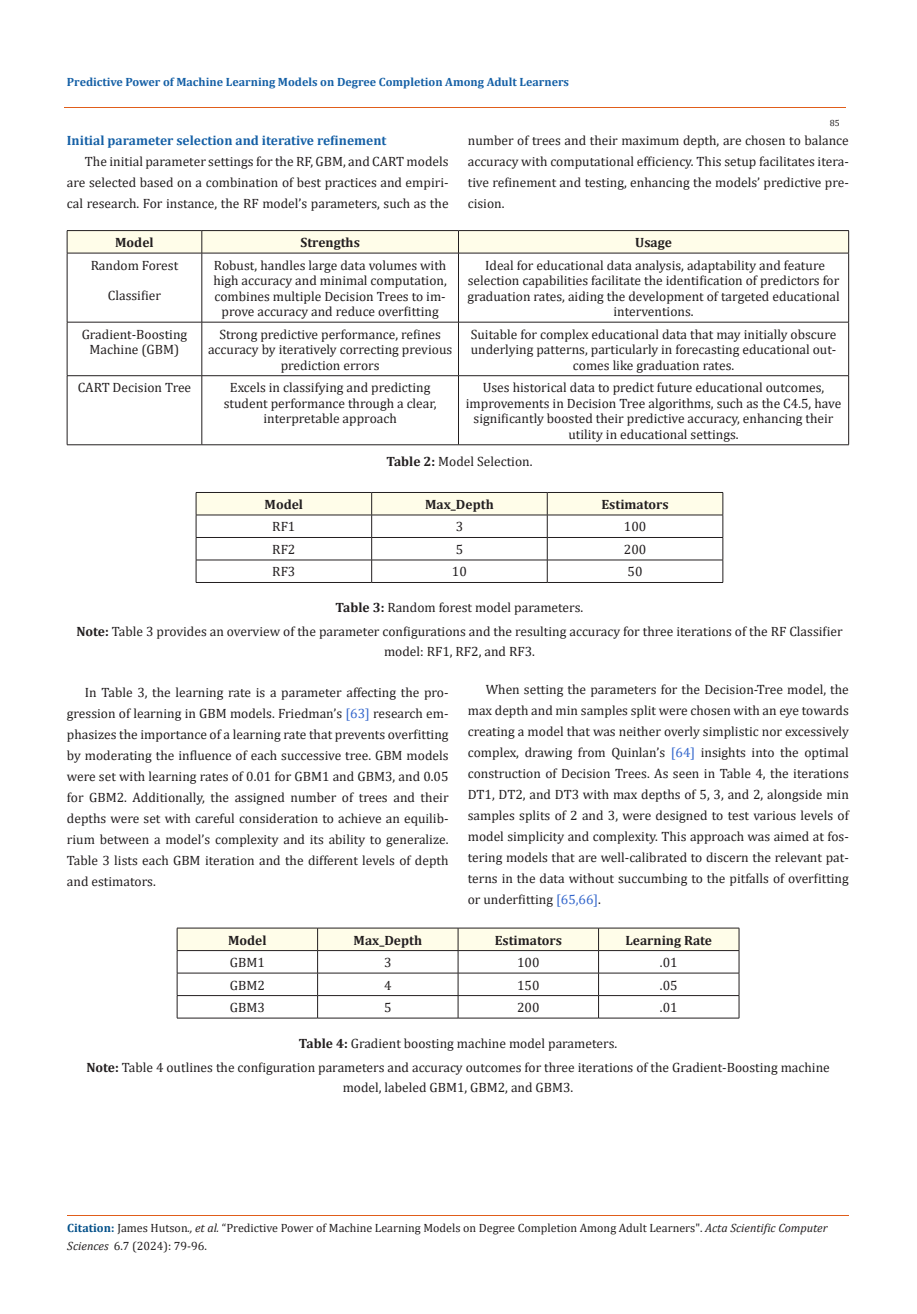
<style>
.page{position:relative;width:917px;height:1314px;background:#fff}
.page>*{position:absolute;margin:0;border:0;box-sizing:border-box;transform-origin:0 0}
.t1{font:13.5px/21px "Cambria";color:#231f20;text-align:center}
.t2{font:700 13.5px "Cambria";color:#231f20}
.t3{font:700 13.5px "Cambria";color:#1560a6}
.t4{font:12px/18px "Cambria";color:#231f20}
.t5{font:700 12px "Cambria";color:#1560a6}
.t6{font:9px "Cambria";color:#231f20}
.s1{font-weight:700}
.s2{color:#36c}
.s3{font-weight:700;color:#035089}
.s4{font-style:italic}
</style>
<div class="page">
<hr style="left:67px;top:230px;width:135px;height:1px;background:#231f20">
<hr style="left:202px;top:230px;width:256px;height:1px;background:#231f20">
<hr style="left:458px;top:230px;width:390px;height:1px;background:#231f20">
<svg style="left:67px;top:231px;width:782px;height:22px;background:#f9f7e3"></svg>
<hr style="left:67px;top:253px;width:135px;height:1px;background:#231f20">
<hr style="left:67px;top:253px;width:1px;height:69px;background:#231f20">
<hr style="left:202px;top:253px;width:256px;height:1px;background:#231f20">
<hr style="left:201px;top:253px;width:1px;height:69px;background:#231f20">
<hr style="left:458px;top:253px;width:390px;height:1px;background:#231f20">
<hr style="left:458px;top:253px;width:1px;height:69px;background:#231f20">
<hr style="left:848px;top:253px;width:1px;height:69px;background:#231f20">
<hr style="left:67px;top:322px;width:135px;height:1px;background:#231f20">
<hr style="left:67px;top:322px;width:1px;height:54px;background:#231f20">
<hr style="left:202px;top:322px;width:256px;height:1px;background:#231f20">
<hr style="left:201px;top:322px;width:1px;height:54px;background:#231f20">
<hr style="left:458px;top:322px;width:390px;height:1px;background:#231f20">
<hr style="left:458px;top:322px;width:1px;height:54px;background:#231f20">
<hr style="left:848px;top:322px;width:1px;height:54px;background:#231f20">
<hr style="left:67px;top:375px;width:135px;height:1px;background:#231f20">
<hr style="left:67px;top:376px;width:1px;height:69px;background:#231f20">
<hr style="left:202px;top:375px;width:256px;height:1px;background:#231f20">
<hr style="left:201px;top:376px;width:1px;height:69px;background:#231f20">
<hr style="left:458px;top:375px;width:390px;height:1px;background:#231f20">
<hr style="left:458px;top:376px;width:1px;height:69px;background:#231f20">
<hr style="left:848px;top:376px;width:1px;height:69px;background:#231f20">
<hr style="left:67px;top:445px;width:135px;height:1px;background:#231f20">
<hr style="left:202px;top:445px;width:256px;height:1px;background:#231f20">
<hr style="left:458px;top:445px;width:390px;height:1px;background:#231f20">
<svg style="left:196px;top:492px;width:527px;height:90px"></svg>
<hr style="left:196px;top:582px;width:175px;height:1px;background:#231f20">
<hr style="left:371px;top:582px;width:176px;height:1px;background:#231f20">
<hr style="left:547px;top:582px;width:176px;height:1px;background:#231f20">
<svg style="left:177px;top:928px;width:562px;height:90px"></svg>
<hr style="left:177px;top:1018px;width:140px;height:1px;background:#231f20">
<hr style="left:317px;top:1018px;width:141px;height:1px;background:#231f20">
<hr style="left:458px;top:1018px;width:140px;height:1px;background:#231f20">
<hr style="left:598px;top:1018px;width:141px;height:1px;background:#231f20">
<hr style="left:64px;top:108px;width:781px;height:1px;background:#e05d1a">
<hr style="left:67px;top:1215px;width:781px;height:1px;background:#e05d1a">
<p class="t5" style="left:67px;top:73px;width:503px">Predictive Power of Machine Learning Models on Degree Completion Among Adult Learners</p>
<p class="t6" style="left:829px;top:118px;width:11px">85</p>
<p class="t3" style="left:67px;top:131px;width:321px">Initial parameter selection and iterative refinement</p>
<p class="t1" style="left:67px;top:151px;width:383px;text-align:justify;text-indent:18px">The initial parameter settings for the RF, GBM, and CART models are selected based on a combination of best practices and empiri&shy;cal research. For instance, the RF model’s parameters, such as the</p>
<p class="t2" style="left:115px;top:233px;width:40px">Model</p>
<p class="t2" style="left:300px;top:233px;width:61px">Strengths</p>
<p class="t2" style="left:635px;top:233px;width:38px">Usage</p>
<p class="t1" style="left:91px;top:254px;width:89px">Random Forest</p>
<p class="t1" style="left:108px;top:285px;width:55px">Classifier</p>
<p class="t1" style="left:468px;top:130px;width:382px;text-align:justify">number of trees and their maximum depth, are chosen to balance accuracy with computational efficiency. This setup facilitates itera&shy;tive refinement and testing, enhancing the models’ predictive pre&shy;cision.</p>
<p class="t1" style="left:213px;top:257px;width:235px;line-height:15.5px">Robust, handles large data volumes with high accuracy and minimal computation, combines multiple Decision Trees to im&shy;prove accuracy and reduce overfitting</p>
<p class="t1" style="left:467px;top:257px;width:374px;line-height:15.5px">Ideal for educational data analysis, adaptability and feature selection capabilities facilitate the identification of predictors for graduation rates, aiding the development of targeted educational interventions.</p>
<p class="t1" style="left:82px;top:326px;width:107px;line-height:15.5px">Gradient-Boosting<br>Machine (GBM)</p>
<p class="t1" style="left:208px;top:326px;width:246px;line-height:15.5px">Strong predictive performance, refines accuracy by iteratively correcting previous prediction errors</p>
<p class="t1" style="left:470px;top:326px;width:367px;line-height:15.5px">Suitable for complex educational data that may initially obscure underlying patterns, particularly in forecasting educational out&shy;comes like graduation rates.</p>
<p class="t1" style="left:78px;top:377px;width:115px">CART Decision Tree</p>
<p class="t1" style="left:224px;top:380px;width:214px;line-height:15.5px">Excels in classifying and predicting student performance through a clear, interpretable approach</p>
<p class="t1" style="left:466px;top:380px;width:377px;line-height:15.5px">Uses historical data to predict future educational outcomes, improvements in Decision Tree algorithms, such as the C4.5, have significantly boosted their predictive accuracy, enhancing their utility in educational settings.</p>
<p class="t1" style="left:386px;top:451px;width:147px"><span class="s1">Table 2:</span> Model Selection.</p>
<p class="t2" style="left:264px;top:495px;width:40px">Model</p>
<p class="t2" style="left:425px;top:495px;width:70px">Max_Depth</p>
<p class="t2" style="left:601px;top:495px;width:69px">Estimators</p>
<p class="t1" style="left:272px;top:516px;width:25px">RF1</p>
<p class="t1" style="left:455px;top:516px;width:9px">3</p>
<p class="t1" style="left:624px;top:516px;width:24px">100</p>
<p class="t1" style="left:272px;top:539px;width:25px">RF2</p>
<p class="t1" style="left:455px;top:539px;width:9px">5</p>
<p class="t1" style="left:624px;top:539px;width:24px">200</p>
<p class="t1" style="left:272px;top:561px;width:25px">RF3</p>
<p class="t1" style="left:452px;top:561px;width:16px">10</p>
<p class="t1" style="left:627px;top:561px;width:16px">50</p>
<p class="t1" style="left:335px;top:597px;width:249px"><span class="s1">Table 3:</span> Random forest model parameters.</p>
<p class="t1" style="left:76px;top:621px;width:767px;line-height:20.2px"><span class="s1">Note:</span> Table 3 provides an overview of the parameter configurations and the resulting accuracy for three iterations of the RF Classifier model: RF1, RF2, and RF3.</p>
<p class="t1" style="left:67px;top:682px;width:383px;text-align:justify;text-indent:18px">In Table 3, the learning rate is a parameter affecting the pro&shy;gression of learning in GBM models. Friedman’s <span class="s2">[63]</span> research em&shy;phasizes the importance of a learning rate that prevents overfitting by moderating the influence of each successive tree. GBM models were set with learning rates of 0.01 for GBM1 and GBM3, and 0.05 for GBM2. Additionally, the assigned number of trees and their depths were set with careful consideration to achieve an equilib&shy;rium between a model’s complexity and its ability to generalize.<br>Table 3 lists each GBM iteration and the different levels of depth and estimators.</p>
<p class="t1" style="left:468px;top:678px;width:382px;text-align:justify;text-indent:18px">When setting the parameters for the Decision-Tree model, the max depth and min samples split were chosen with an eye towards creating a model that was neither overly simplistic nor excessively complex, drawing from Quinlan’s <span class="s2">[64]</span> insights into the optimal construction of Decision Trees. As seen in Table 4, the iterations DT1, DT2, and DT3 with max depths of 5, 3, and 2, alongside min samples splits of 2 and 3, were designed to test various levels of model simplicity and complexity. This approach was aimed at fos&shy;tering models that are well-calibrated to discern the relevant pat&shy;terns in the data without succumbing to the pitfalls of overfitting or underfitting <span class="s2">[65,66]</span>.</p>
<p class="t2" style="left:228px;top:930px;width:40px">Model</p>
<p class="t2" style="left:353px;top:930px;width:70px">Max_Depth</p>
<p class="t2" style="left:494px;top:930px;width:69px">Estimators</p>
<p class="t2" style="left:625px;top:930px;width:88px">Learning Rate</p>
<p class="t1" style="left:230px;top:952px;width:36px">GBM1</p>
<p class="t1" style="left:384px;top:952px;width:9px">3</p>
<p class="t1" style="left:517px;top:952px;width:24px">100</p>
<p class="t1" style="left:660px;top:952px;width:19px">.01</p>
<p class="t1" style="left:230px;top:974px;width:36px">GBM2</p>
<p class="t1" style="left:384px;top:974px;width:9px">4</p>
<p class="t1" style="left:517px;top:974px;width:24px">150</p>
<p class="t1" style="left:660px;top:974px;width:19px">.05</p>
<p class="t1" style="left:230px;top:997px;width:36px">GBM3</p>
<p class="t1" style="left:384px;top:997px;width:9px">5</p>
<p class="t1" style="left:517px;top:997px;width:24px">200</p>
<p class="t1" style="left:660px;top:997px;width:19px">.01</p>
<p class="t1" style="left:299px;top:1032px;width:320px"><span class="s1">Table 4:</span> Gradient boosting machine model parameters.</p>
<p class="t1" style="left:86px;top:1057px;width:745px;line-height:20.2px"><span class="s1">Note:</span> Table 4 outlines the configuration parameters and accuracy outcomes for three iterations of the Gradient-Boosting machine model, labeled GBM1, GBM2, and GBM3.</p>
<p class="t4" style="left:67px;top:1218px;width:761px"><span class="s3">Citation:</span> James Hutson<span class="s4">., et al.</span> “Predictive Power of Machine Learning Models on Degree Completion Among Adult Learners". <span class="s4">Acta Scientific Computer<br>Sciences</span> 6.7 (2024): 79-96.</p>
</div>
